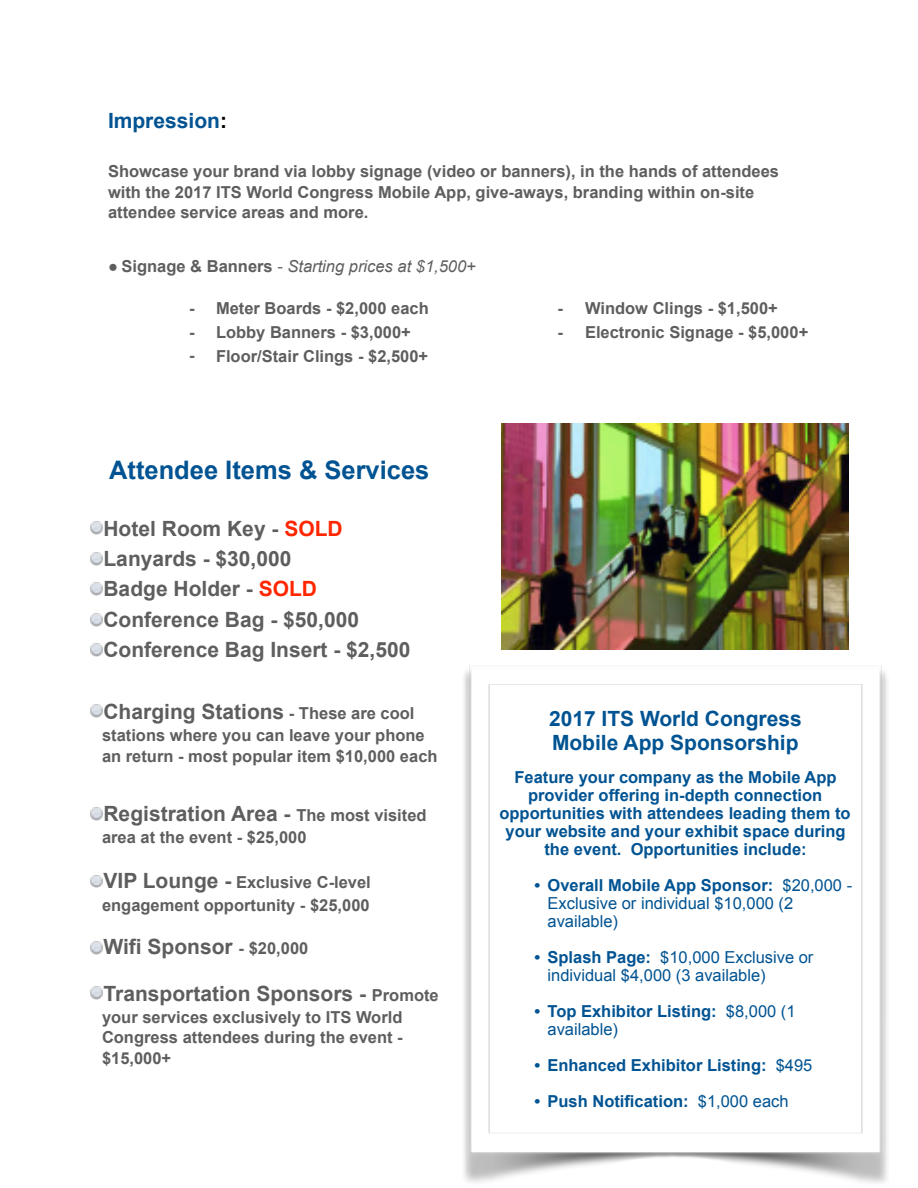
<style>
.page{position:relative;width:918px;height:1188px;background:#fff}
.page>*{position:absolute;margin:0;border:0;box-sizing:border-box;transform-origin:0 0}
.t1{font:700 25.5px "Arial";color:#005392}
.t2{font:700 21px/30.3px "Arial";color:#5e5e5e}
.t3{font:700 21px/24px "Arial";color:#005392}
.t4{font:700 16.5px/21px "Arial";color:#5e5e5e}
.t5{font:700 16.5px/18px "Arial";color:#005392;text-align:center}
.t6{font:16.5px/18px "Arial";color:#005392}
.t7{font:italic 16.5px "Arial";color:#5e5e5e}
.s1{color:#000}
.s2{font-style:normal}
.s3{font-weight:700;font-style:normal}
.s4{color:#ff2600}
.s5{font-size:16.5px}
.s6{font-size:21px}
.s7{font-weight:700}
.s8{font-weight:400}
</style>
<div class="page">
<img style="left:90px;top:521px;width:13px;height:14px">
<img style="left:90px;top:552px;width:13px;height:13px">
<img style="left:90px;top:582px;width:13px;height:14px">
<img style="left:90px;top:613px;width:13px;height:13px">
<img style="left:90px;top:643px;width:13px;height:14px">
<img style="left:90px;top:704px;width:13px;height:14px">
<img style="left:90px;top:807px;width:13px;height:13px">
<img style="left:90px;top:875px;width:13px;height:13px">
<img style="left:90px;top:941px;width:13px;height:13px">
<img style="left:90px;top:986px;width:13px;height:14px">
<img style="left:464px;top:665px;width:423px;height:518px">
<img style="left:501px;top:423px;width:348px;height:226px">
<p class="t3" style="left:108px;top:108px;width:121px">Impression<span class="s1">:</span></p>
<p class="t4" style="left:108px;top:161px;width:673px">Showcase your brand via lobby signage (video or banners), in the hands of attendees with the 2017 ITS World Congress Mobile App, give-aways, branding within on-site</p>
<p class="t4" style="left:108px;top:201px;width:262px">attendee service areas and more.</p>
<p class="t7" style="left:108px;top:257px;width:369px"><span class="s2">●</span> <span class="s3">Signage &amp; Banners</span> <span class="s2">-</span> Starting prices at $1,500+</p>
<p class="t4" style="left:189px;top:297px;width:241px">- Meter Boards - $2,000 each</p>
<p class="t4" style="left:189px;top:321px;width:223px">- Lobby Banners - $3,000+</p>
<p class="t4" style="left:189px;top:345px;width:241px">- Floor/Stair Clings - $2,500+</p>
<p class="t4" style="left:558px;top:297px;width:222px">- Window Clings - $1,500+</p>
<p class="t4" style="left:558px;top:321px;width:252px">- Electronic Signage - $5,000+</p>
<h1 class="t1" style="left:109px;top:455px;width:322px">Attendee Items &amp; Services</h1>
<p class="t2" style="left:104px;top:513px;width:308px">Hotel Room Key - <span class="s4">SOLD<br></span>Lanyards - $30,000<br>Badge Holder - <span class="s4">SOLD<br></span>Conference Bag - $50,000<br>Conference Bag Insert - $2,500</p>
<p class="t2" style="left:104px;top:696px;width:313px">Charging Stations <span class="s5">- These are cool</span></p>
<p class="t4" style="left:102px;top:725px;width:337px">stations where you can leave your phone an return - most popular item $10,000 each</p>
<p class="t2" style="left:104px;top:798px;width:325px">Registration Area - <span class="s5">The most visited</span></p>
<p class="t4" style="left:102px;top:827px;width:206px">area at the event - $25,000</p>
<p class="t4" style="left:102px;top:871px;width:270px;line-height:22.5px"><span class="s6">VIP Lounge -</span> Exclusive C-level engagement opportunity - $25,000</p>
<p class="t2" style="left:104px;top:932px;width:206px">Wifi Sponsor <span class="s5">- $20,000</span></p>
<p class="t2" style="left:104px;top:978px;width:337px">Transportation Sponsors - <span class="s5">Promote</span></p>
<p class="t4" style="left:102px;top:1008px;width:302px;line-height:19.5px">your services exclusively to ITS World<br>Congress attendees during the event -</p>
<p class="t4" style="left:102px;top:1047px;width:71px">$15,000+</p>
<p class="t3" style="left:549px;top:707px;width:254px">2017 ITS World Congress<br>Mobile App Sponsorship</p>
<p class="t5" style="left:500px;top:768px;width:353px">Feature your company as the Mobile App provider offering in-depth connection opportunities with attendees leading them to your website and your exhibit space during the event. Opportunities include:</p>
<p class="t6" style="left:548px;top:876px;width:306px;text-indent:-13px"><span class="s7">• Overall Mobile App Sponsor:</span> $20,000 -<br>Exclusive or individual $10,000 (2 available)</p>
<p class="t6" style="left:548px;top:948px;width:267px;text-indent:-13px"><span class="s7">• Splash Page:</span> $10,000 Exclusive or individual $4,000 (3 available)</p>
<p class="t5" style="left:548px;top:1002px;width:250px;text-align:left;text-indent:-13px">• Top Exhibitor Listing: <span class="s8">$8,000 (1 available)</span></p>
<p class="t5" style="left:534px;top:1056px;width:279px">• Enhanced Exhibitor Listing: <span class="s8">$495</span></p>
<p class="t5" style="left:534px;top:1092px;width:256px">• Push Notification: <span class="s8">$1,000 each</span></p>
</div>
